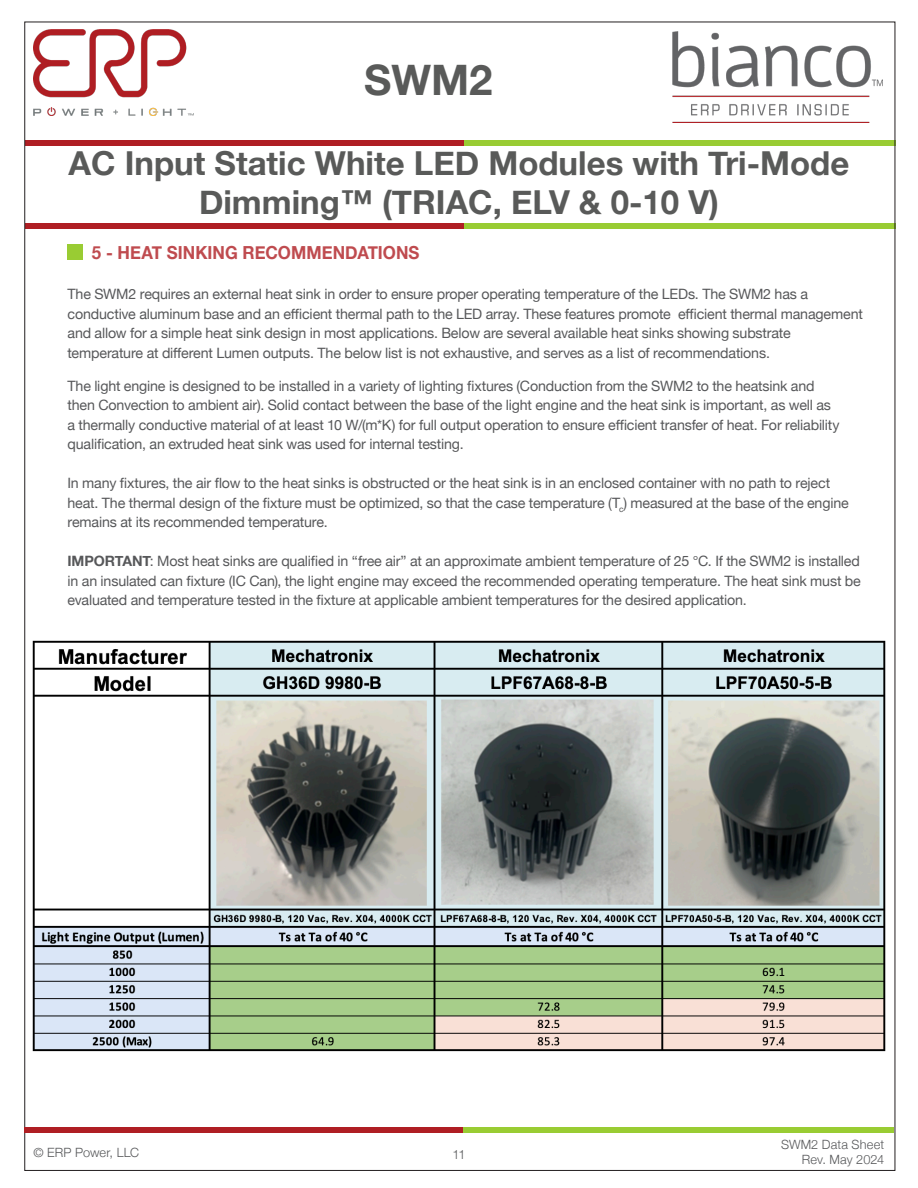
<style>
.page{position:relative;width:918px;height:1188px;background:#fff}
.page>*{position:absolute;margin:0;border:0;box-sizing:border-box;transform-origin:0 0}
.t1{font:700 42px "Helvetica Neue";color:#595a59}
.t2{font:700 33px/39.6px "Helvetica Neue";color:#595a59;text-align:center}
.Head_w_table_after{font:700 18px "Helvetica Neue";letter-spacing:.005em;color:#bf4b4f;scale:.94 1}
.Body{font:14.25px/19.5px "Helvetica Neue";letter-spacing:-.01em;color:#57585a}
.Body_nsb{font:14.25px/19.5px "Helvetica Neue";letter-spacing:-.01em;color:#57585a}
.t3{font:300 12.75px/15.3px "Helvetica Neue";letter-spacing:.005em;color:#57585a;text-align:right}
.s1{font-weight:700}
</style>
<div class="page">
<div style="left:25px;top:140px;width:439px;height:6px;background:#af1e23"></div>
<div style="left:464px;top:140px;width:431px;height:6px;background:#9c3"></div>
<div style="left:25px;top:223px;width:439px;height:6px;background:#af1e23"></div>
<div style="left:464px;top:223px;width:431px;height:6px;background:#9c3"></div>
<img style="left:33px;top:29px;width:161px;height:87px">
<div style="left:25px;top:1128px;width:438px;height:5px;background:#af1e23"></div>
<div style="left:463px;top:1128px;width:430px;height:5px;background:#9c3"></div>
<img style="left:655px;top:22px;width:227px;height:101px">
<div style="left:68px;top:244px;width:15px;height:15px;background:#9c3"></div>
<img style="left:32px;top:640px;width:854px;height:412px">
<h1 class="t1" style="left:364px;top:47px;width:130px">SWM2</h1>
<h2 class="t2" style="left:69px;top:144px;width:782px">AC Input Static White LED Modules with Tri-Mode<br>Dimming™ (TRIAC, ELV &amp; 0-10 V)</h2>
<p class="Head_w_table_after" style="left:92px;top:239px;width:350px">5 - HEAT SINKING RECOMMENDATIONS</p>
<p class="Body" style="left:68px;top:285px;width:797px">The SWM2 requires an external heat sink in order to ensure proper operating temperature of the LEDs. The SWM2 has a conductive aluminum base and an efficient thermal path to the LED array. These features promote efficient thermal management and allow for a simple heat sink design in most applications. Below are several available heat sinks showing substrate temperature at different Lumen outputs. The below list is not exhaustive, and serves as a list of recommendations.</p>
<p class="Body" style="left:68px;top:377px;width:774px">The light engine is designed to be installed in a variety of lighting fixtures (Conduction from the SWM2 to the heatsink and then Convection to ambient air). Solid contact between the base of the light engine and the heat sink is important, as well as a thermally conductive material of at least 10 W/(m*K) for full output operation to ensure efficient transfer of heat. For reliability qualification, an extruded heat sink was used for internal testing.</p>
<p class="Body_nsb" style="left:68px;top:474px;width:783px">In many fixtures, the air flow to the heat sinks is obstructed or the heat sink is in an enclosed container with no path to reject heat. The thermal design of the fixture must be optimized, so that the case temperature (T<sub>c</sub>) measured at the base of the engine remains at its recommended temperature.</p>
<p class="Body_nsb" style="left:68px;top:552px;width:795px;text-align:justify"><span class="s1">IMPORTANT</span>: Most heat sinks are qualified in “free air” at an approximate ambient temperature of 25 °C. If the SWM2 is installed in an insulated can fixture (IC Can), the light engine may exceed the recommended operating temperature. The heat sink must be evaluated and temperature tested in the fixture at applicable ambient temperatures for the desired application.</p>
<p class="t3" style="left:33px;top:1143px;width:107px">© ERP Power, LLC</p>
<p class="t3" style="left:453px;top:1146px;width:14px">11</p>
<p class="t3" style="left:781px;top:1136px;width:105px">SWM2 Data Sheet<br>Rev. May 2024</p>
</div>
